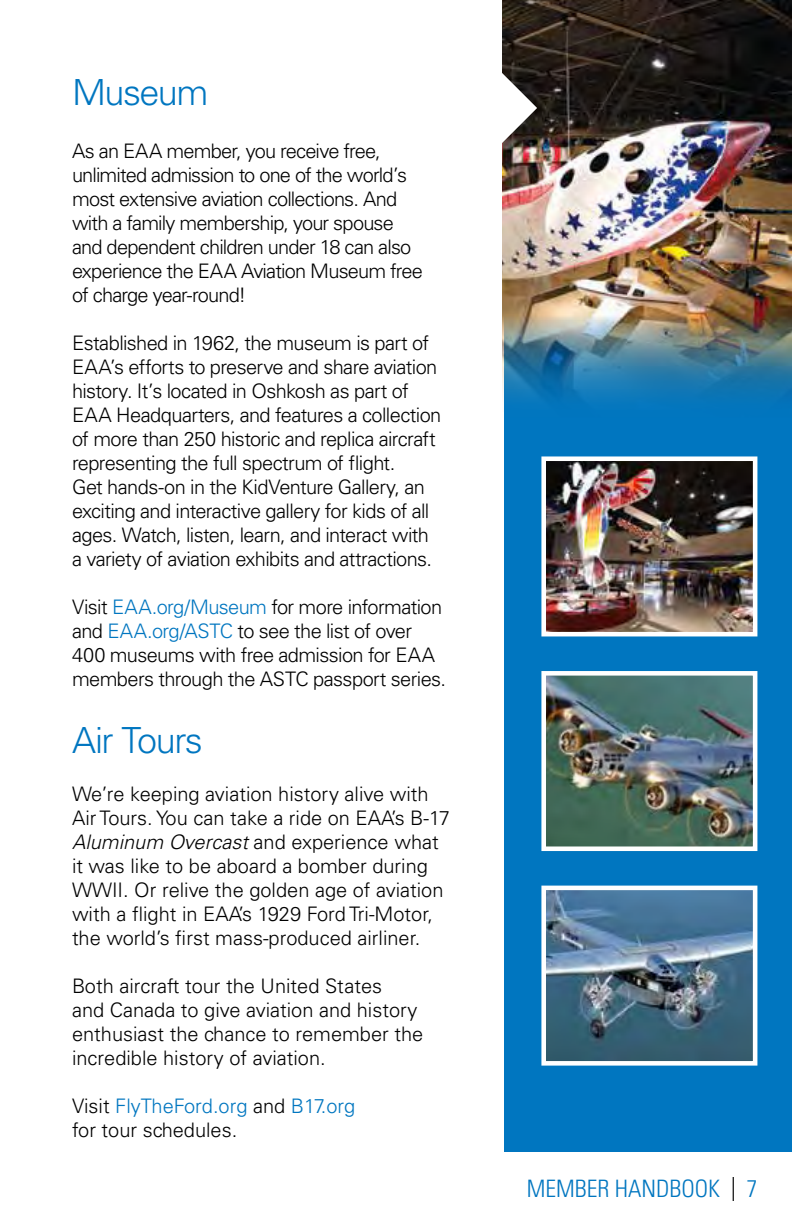
<style>
.page{position:relative;width:792px;height:1224px;background:#fff}
.page>*{position:absolute;margin:0;border:0;box-sizing:border-box;transform-origin:0 0}
.t1{font:300 36px "Univers LT Std";letter-spacing:-.045em;color:#0076c0}
.t2{font:300 condensed 24px "Univers LT Std";color:#0076c0}
.t3{font:300 20px/24px "Univers LT Std";letter-spacing:-.03em;color:#000}
.t4{font:300 20px/24px "Univers LT Std";color:#000}
.s1{color:#0076c0}
.s2{font-style:italic}
.s3{color:#000}
</style>
<div class="page">
<div style="left:504px;top:0;width:288px;height:1152px;background:#0076c0"></div>
<img style="left:547px;top:892px;width:204px;height:168px">
<div style="left:541px;top:886px;width:216px;height:180px;border:5px solid #fff"></div>
<img style="left:547px;top:462px;width:204px;height:168px">
<div style="left:541px;top:456px;width:216px;height:180px;border:5px solid #fff"></div>
<img style="left:547px;top:677px;width:204px;height:168px">
<div style="left:541px;top:671px;width:216px;height:180px;border:5px solid #fff"></div>
<img style="left:503px;top:0;width:289px;height:401px">
<svg style="left:502px;top:72px;width:35px;height:72px;background:#8e8b89"></svg>
<h1 class="t1" style="left:72px;top:71px;width:138px">Museum</h1>
<p class="t3" style="left:72px;top:139px;width:352px">As an EAA member, you receive free, unlimited admission to one of the world’s most extensive aviation collections. And with a family membership, your spouse and dependent children under 18 can also experience the EAA Aviation Museum free of charge year-round!</p>
<p class="t3" style="left:72px;top:331px;width:371px">Established in 1962, the museum is part of EAA’s efforts to preserve and share aviation history. It’s located in Oshkosh as part of EAA Headquarters, and features a collection of more than 250 historic and replica aircraft representing the full spectrum of flight.<br>Get hands-on in the KidVenture Gallery, an exciting and interactive gallery for kids of all ages. Watch, listen, learn, and interact with a variety of aviation exhibits and attractions.</p>
<p class="t3" style="left:72px;top:595px;width:376px">Visit <span class="s1">EAA.org/Museum</span> for more information and <span class="s1">EAA.org/ASTC</span> to see the list of over 400 museums with free admission for EAA members through the ASTC passport series.</p>
<h1 class="t1" style="left:72px;top:719px;width:132px">Air Tours</h1>
<p class="t4" style="left:72px;top:782px;width:379px">We’re keeping aviation history alive with Air Tours. You can take a ride on EAA’s B-17<br><span class="s2">Aluminum Overcast</span> and experience what it was like to be aboard a bomber during WWII. Or relive the golden age of aviation with a flight in EAA’s 1929 Ford Tri-Motor, the world’s first mass-produced airliner.</p>
<p class="t4" style="left:72px;top:974px;width:353px">Both aircraft tour the United States<br>and Canada to give aviation and history enthusiast the chance to remember the incredible history of aviation.</p>
<p class="t4" style="left:72px;top:1094px;width:285px">Visit <span class="s1">FlyTheFord.org</span> and <span class="s1">B17.org </span>for tour schedules.</p>
<p class="t2" style="left:527px;top:1174px;width:232px">MEMBER HANDBOOK <span class="s3">|</span> 7</p>
</div>
